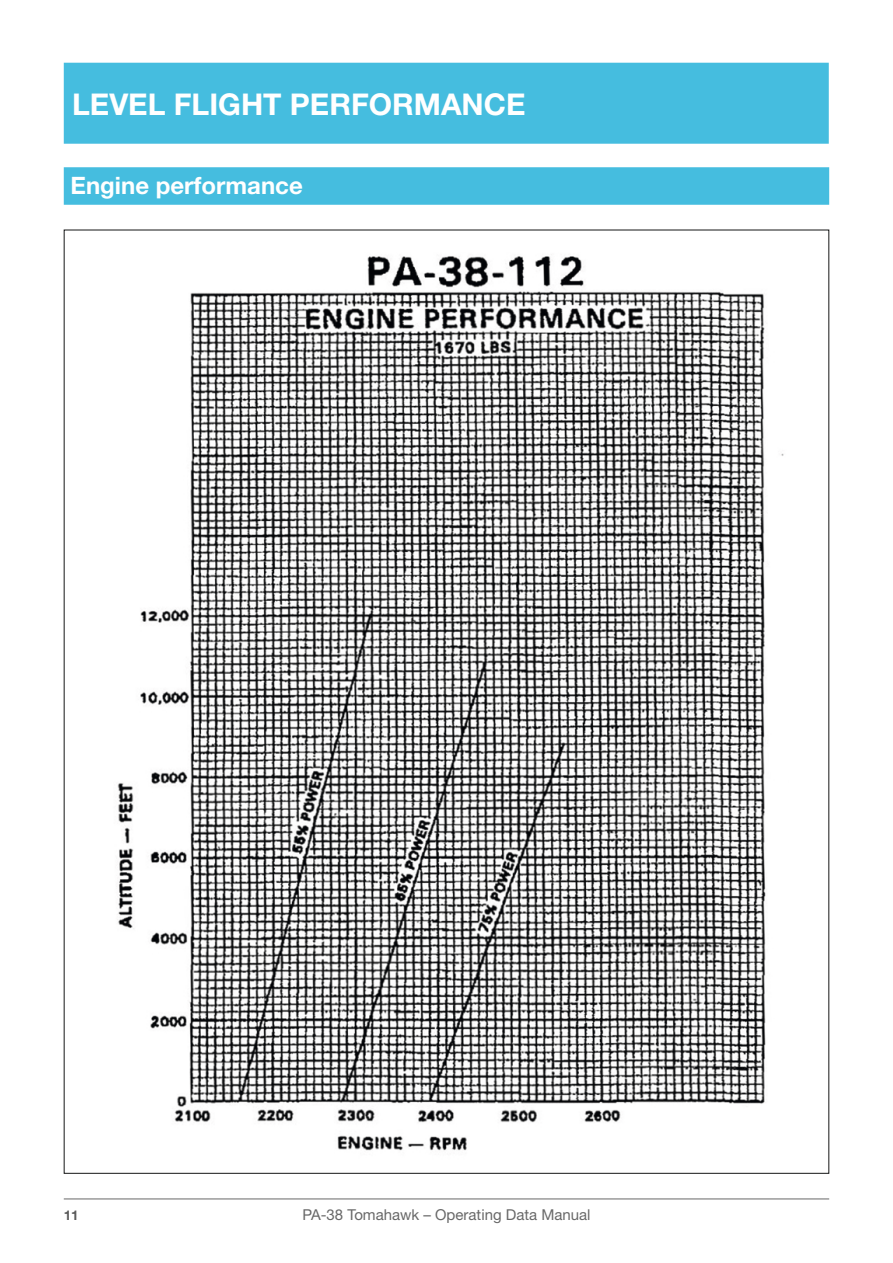
<style>
.page{position:relative;width:893px;height:1263px;background:#fff}
.page>*{position:absolute;margin:0;border:0;box-sizing:border-box;transform-origin:0 0}
.t1{font:700 30px "Helvetica Neue LT Std";color:#fff}
.t2{font:700 24px "Helvetica Neue LT Std";color:#fff}
.t3{font:15px "Helvetica Neue LT Std";color:#686868}
.t4{font:700 13.5px "Helvetica Neue LT Std";color:#5b5b5b}
</style>
<div class="page">
<hr style="left:64px;top:1199px;width:765px;height:1px;background:#686868">
<div style="left:64px;top:63px;width:765px;height:81px;background:#45bddf"></div>
<div style="left:64px;top:167px;width:765px;height:38px;background:#45bddf"></div>
<img style="left:117px;top:256px;width:667px;height:895px">
<h1 class="t1" style="left:72px;top:86px;width:455px">LEVEL FLIGHT PERFORMANCE</h1>
<h2 class="t2" style="left:70px;top:171px;width:234px">Engine performance</h2>
<p class="t4" style="left:64px;top:1207px;width:17px">11</p>
<p class="t3" style="left:302px;top:1206px;width:290px">PA-38 Tomahawk – Operating Data Manual</p>
</div>
